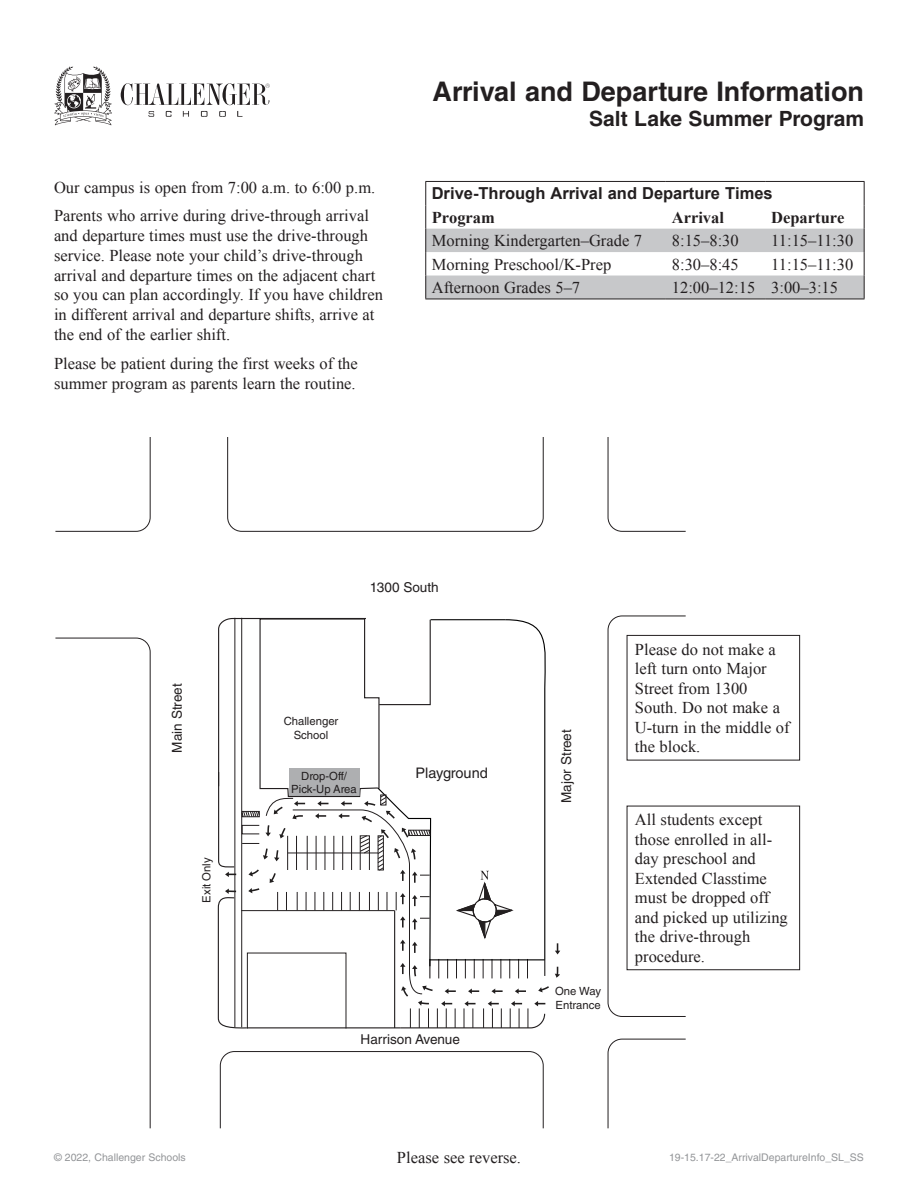
<style>
.page{position:relative;width:918px;height:1188px;background:#fff}
.page>*{position:absolute;margin:0;border:0;box-sizing:border-box;transform-origin:0 0}
.t1{font:700 27px "Helvetica LT Std";color:#231f20}
.t2{font:700 21px "Helvetica LT Std";color:#231f20}
.t3{font:16.5px/19.5px "Times New Roman";color:#231f20}
.t4{font:700 16.5px "Arial";color:#231f20}
.t5{font:700 16.5px "Times New Roman";color:#231f20}
.t6{font:14.55px "Helvetica LT Std";color:#231f20}
.t7{font:13.5px "Helvetica LT Std";color:#231f20}
.t8{font:11.25px/13.5px "Helvetica LT Std";color:#231f20;text-align:center}
.t9{font:10.5px "Helvetica LT Std";color:#939598}
</style>
<div class="page">
<svg style="left:148px;top:111px;width:6px;height:6px"></svg>
<svg style="left:166px;top:111px;width:6px;height:6px"></svg>
<svg style="left:183px;top:111px;width:6px;height:6px"></svg>
<svg style="left:219px;top:111px;width:7px;height:6px"></svg>
<svg style="left:201px;top:111px;width:6px;height:6px"></svg>
<svg style="left:237px;top:111px;width:5px;height:6px"></svg>
<svg style="left:121px;top:83px;width:149px;height:22px"></svg>
<svg style="left:54px;top:66px;width:58px;height:59px"></svg>
<svg style="left:220px;top:1051px;width:324px;height:78px"></svg>
<svg style="left:55px;top:638px;width:95px;height:491px"></svg>
<svg style="left:608px;top:1039px;width:78px;height:90px"></svg>
<svg style="left:608px;top:616px;width:78px;height:401px"></svg>
<svg style="left:227px;top:437px;width:317px;height:95px"></svg>
<svg style="left:608px;top:437px;width:78px;height:95px"></svg>
<svg style="left:55px;top:437px;width:95px;height:95px"></svg>
<svg style="left:122px;top:845px;width:12px;height:116px"></svg>
<svg style="left:217px;top:617px;width:343px;height:412px"></svg>
<div style="left:627px;top:635px;width:173px;height:125px;border:1px solid #231f20"></div>
<hr style="left:425px;top:181px;width:241px;height:1px;background:#231f20">
<hr style="left:666px;top:181px;width:99px;height:1px;background:#231f20">
<hr style="left:765px;top:181px;width:100px;height:1px;background:#231f20">
<svg style="left:425px;top:182px;width:440px;height:117px"></svg>
<hr style="left:425px;top:299px;width:241px;height:1px;background:#231f20">
<hr style="left:666px;top:299px;width:99px;height:1px;background:#231f20">
<hr style="left:765px;top:299px;width:100px;height:1px;background:#231f20">
<div style="left:627px;top:806px;width:173px;height:164px;border:1px solid #231f20"></div>
<p class="t3" style="left:54px;top:172px;width:323px;line-height:28.8px">Our campus is open from 7:00 a.m. to 6:00 p.m.<br>Parents who arrive during drive-through arrival</p>
<p class="t3" style="left:54px;top:225px;width:330px">and departure times must use the drive-through service. Please note your child’s drive-through arrival and departure times on the adjacent chart so you can plan accordingly. If you have children in different arrival and departure shifts, arrive at the end of the earlier shift.</p>
<p class="t3" style="left:54px;top:353px;width:305px">Please be patient during the first weeks of the summer program as parents learn the routine.</p>
<h1 class="t1" style="left:433px;top:75px;width:433px">Arrival and Departure Information</h1>
<p class="t2" style="left:589px;top:106px;width:276px">Salt Lake Summer Program</p>
<p class="t4" style="left:432px;top:182px;width:343px">Drive-Through Arrival and Departure Times</p>
<p class="t5" style="left:432px;top:205px;width:65px">Program</p>
<p class="t5" style="left:672px;top:205px;width:54px">Arrival</p>
<p class="t5" style="left:771px;top:205px;width:75px">Departure</p>
<p class="t3" style="left:432px;top:230px;width:212px">Morning Kindergarten–Grade 7</p>
<p class="t3" style="left:672px;top:230px;width:68px">8:15–8:30</p>
<p class="t3" style="left:771px;top:230px;width:84px">11:15–11:30</p>
<p class="t3" style="left:432px;top:254px;width:181px">Morning Preschool/K-Prep</p>
<p class="t3" style="left:672px;top:254px;width:68px">8:30–8:45</p>
<p class="t3" style="left:771px;top:254px;width:84px">11:15–11:30</p>
<p class="t3" style="left:432px;top:277px;width:150px">Afternoon Grades 5–7</p>
<p class="t3" style="left:672px;top:277px;width:168px">12:00–12:15 3:00–3:15</p>
<p class="t7" style="left:169px;top:753px;width:71px;rotate:-90deg">Main Street</p>
<p class="t8" style="left:200px;top:903px;width:47px;rotate:-90deg">Exit Only</p>
<p class="t7" style="left:370px;top:579px;width:70px">1300 South</p>
<p class="t8" style="left:284px;top:714px;width:56px">Challenger<br>School</p>
<p class="t8" style="left:291px;top:769px;width:67px">Drop-Off/<br>Pick-Up Area</p>
<p class="t6" style="left:415px;top:765px;width:74px">Playground</p>
<p class="t7" style="left:361px;top:1031px;width:101px">Harrison Avenue</p>
<p class="t7" style="left:559px;top:803px;width:75px;rotate:-90deg">Major Street</p>
<p class="t8" style="left:555px;top:985px;width:47px;text-align:left">One Way<br>Entrance</p>
<p class="t3" style="left:635px;top:639px;width:156px">Please do not make a left turn onto Major<br>Street from 1300<br>South. Do not make a<br>U-turn in the middle of the block.</p>
<p class="t3" style="left:635px;top:810px;width:154px">All students except those enrolled in all&shy;day preschool and<br>Extended Classtime must be dropped off and picked up utilizing the drive-through procedure.</p>
<p class="t9" style="left:54px;top:1151px;width:133px">© 2022, Challenger Schools</p>
<p class="t3" style="left:397px;top:1147px;width:126px">Please see reverse.</p>
<p class="t9" style="left:669px;top:1151px;width:196px">19-15.17-22_ArrivalDepartureInfo_SL_SS</p>
</div>
